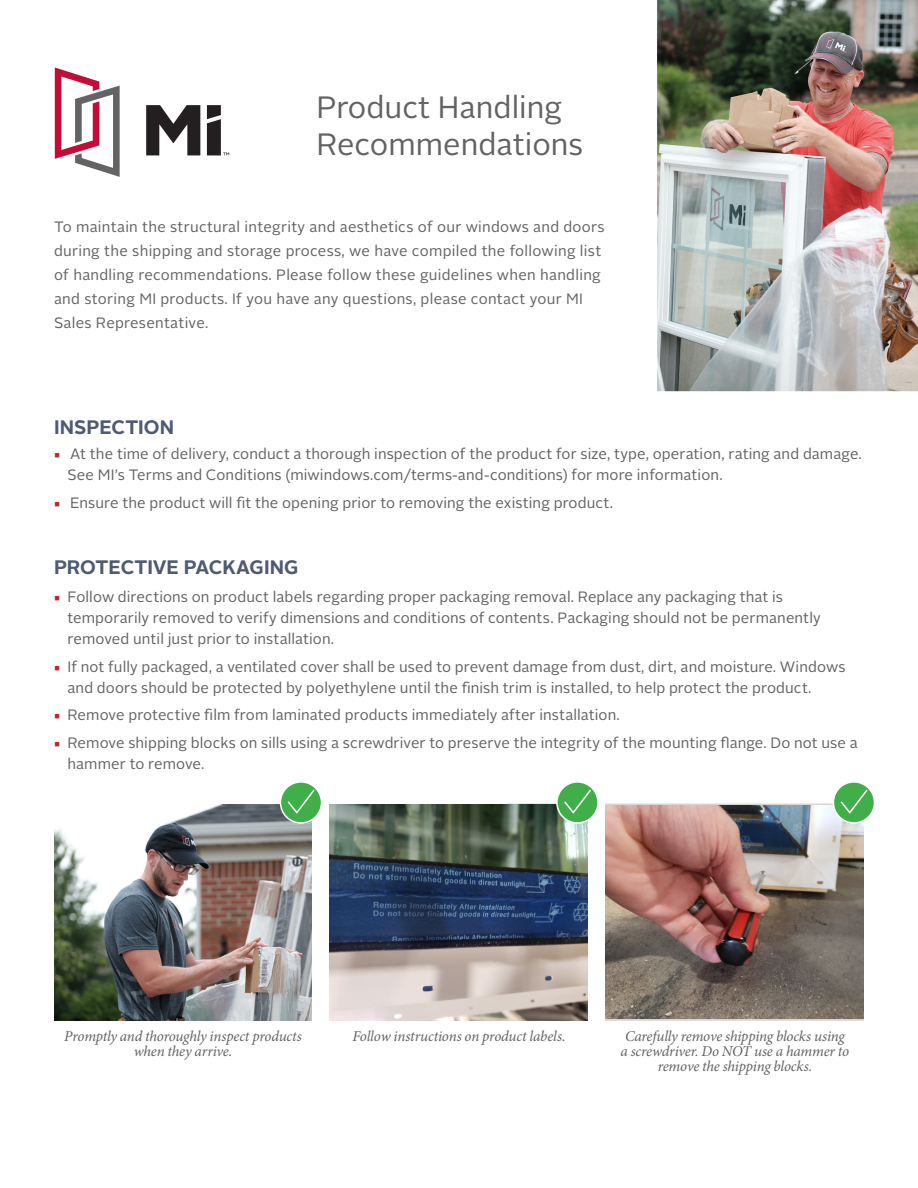
<style>
.page{position:relative;width:918px;height:1188px;background:#fff}
.page>*{position:absolute;margin:0;border:0;box-sizing:border-box;transform-origin:0 0}
.t1{font:30.75px/36.9px "Alright Sans";color:#636366}
.Sub_Head{font:700 19.5px "Alright Sans";letter-spacing:-.005em;color:#4e5b72}
.t2{font:15px/21px "Alright Sans";letter-spacing:.01em;color:#636366}
.Sub-sub_Head{font:italic 15px/15px "Minion Pro";letter-spacing:-.015em;color:#636366;text-align:center}
.s1{font-family:"Minion Pro";color:#c42032}
</style>
<div class="page">
<svg style="left:146px;top:105px;width:54px;height:50px"></svg>
<svg style="left:55px;top:68px;width:65px;height:109px"></svg>
<svg style="left:207px;top:105px;width:22px;height:50px"></svg>
<img style="left:657px;top:0;width:261px;height:392px">
<img style="left:509px;top:803px;width:355px;height:218px">
<img style="left:329px;top:805px;width:259px;height:216px">
<img style="left:606px;top:806px;width:258px;height:212px">
<img style="left:55px;top:805px;width:256px;height:216px">
<svg style="left:280px;top:782px;width:42px;height:41px"></svg>
<div style="left:280px;top:781px;width:42px;height:43px;border:2px solid #fff;border-radius:50%"></div>
<svg style="left:286px;top:788px;width:30px;height:27px"></svg>
<svg style="left:557px;top:782px;width:41px;height:41px"></svg>
<div style="left:556px;top:781px;width:43px;height:43px;border:2px solid #fff;border-radius:50%"></div>
<svg style="left:563px;top:788px;width:30px;height:27px"></svg>
<svg style="left:833px;top:782px;width:41px;height:41px"></svg>
<div style="left:833px;top:781px;width:42px;height:43px;border:2px solid #fff;border-radius:50%"></div>
<svg style="left:839px;top:788px;width:30px;height:27px"></svg>
<p class="t1" style="left:316px;top:89px;width:268px">Product Handling<br>Recommendations</p>
<p class="t2" style="left:54px;top:215px;width:552px;line-height:24px">To maintain the structural integrity and aesthetics of our windows and doors during the shipping and storage process, we have compiled the following list of handling recommendations. Please follow these guidelines when handling and storing MI products. If you have any questions, please contact your MI Sales Representative.</p>
<p class="Sub_Head" style="left:54px;top:413px;width:122px">INSPECTION</p>
<p class="t2" style="left:68px;top:444px;width:796px;text-indent:-14px"><span class="s1">■</span> At the time of delivery, conduct a thorough inspection of the product for size, type, operation, rating and damage.<br>See MI’s Terms and Conditions (miwindows.com/terms-and-conditions) for more information.</p>
<p class="t2" style="left:54px;top:493px;width:561px"><span class="s1">■</span> Ensure the product will fit the opening prior to removing the existing product.</p>
<p class="Sub_Head" style="left:54px;top:554px;width:246px">PROTECTIVE PACKAGING</p>
<p class="t2" style="left:68px;top:586px;width:755px;text-indent:-14px"><span class="s1">■</span> Follow directions on product labels regarding proper packaging removal. Replace any packaging that is temporarily removed to verify dimensions and conditions of contents. Packaging should not be permanently removed until just prior to installation.</p>
<p class="t2" style="left:68px;top:656px;width:779px;text-indent:-14px"><span class="s1">■</span> If not fully packaged, a ventilated cover shall be used to prevent damage from dust, dirt, and moisture. Windows and doors should be protected by polyethylene until the finish trim is installed, to help protect the product.</p>
<p class="t2" style="left:54px;top:705px;width:567px"><span class="s1">■</span> Remove protective film from laminated products immediately after installation.</p>
<p class="t2" style="left:68px;top:733px;width:792px;text-indent:-14px"><span class="s1">■</span> Remove shipping blocks on sills using a screwdriver to preserve the integrity of the mounting flange. Do not use a hammer to remove.</p>
<p class="Sub-sub_Head" style="left:64px;top:1029px;width:239px">Promptly and thoroughly inspect products</p>
<p class="Sub-sub_Head" style="left:352px;top:1029px;width:215px">Follow instructions on product labels.</p>
<p class="Sub-sub_Head" style="left:134px;top:1044px;width:100px">when they arrive.</p>
<p class="Sub-sub_Head" style="left:621px;top:1029px;width:230px">Carefully remove shipping blocks using a screwdriver. Do NOT use a hammer to remove the shipping blocks.</p>
</div>
